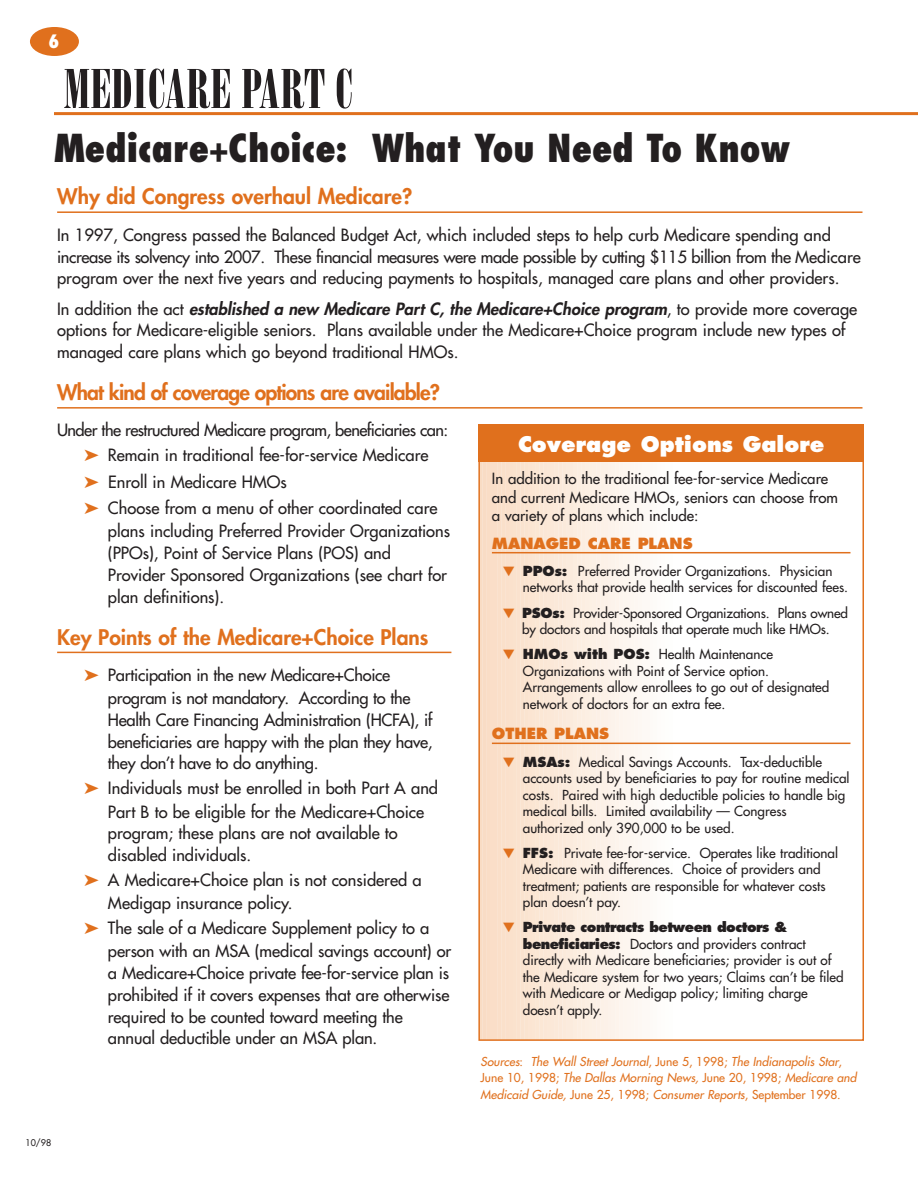
<style>
.page{position:relative;width:918px;height:1188px;background:#fff}
.page>*{position:absolute;margin:0;border:0;box-sizing:border-box;transform-origin:0 0}
.t1{font:54px "Bodoni Poster Compressed";color:#231f20}
.t2{font:800 condensed 37.5px "Futura";color:#231f20}
.t3{font:800 21px "Futura";color:#e0701d}
.t4{font:800 21px "Futura";letter-spacing:-.04em;color:#e0701d}
.t5{font:800 21px "Futura";color:#fff}
.t6{font:800 condensed 18px "Futura";color:#fff}
.t7{font:16.5px/22px "Futura";color:#231f20}
.t8{font:15px/18.6px "Futura";color:#231f20}
.t9{font:800 15px "Futura";color:#e0701d}
.t10{font:13.5px/16.5px "Futura";color:#231f20}
.t11{font:italic 12px/16.6px "Futura";color:#e0701d}
.t12{font:9px "Futura";color:#231f20}
.s1{font-weight:800;font-style:italic}
.s2{color:#e0701d}
.s3{font-weight:800}
.s4{font-style:normal}
</style>
<div class="page">
<div style="left:30px;top:27px;width:49px;height:29px;background:#e0701d;border-radius:50%"></div>
<hr style="left:54px;top:112px;width:864px;height:3px;background:#e0701d">
<hr style="left:57px;top:211px;width:805px;height:2px;background:#e0701d">
<hr style="left:57px;top:407px;width:805px;height:2px;background:#e0701d">
<hr style="left:57px;top:652px;width:394px;height:1px;background:#e0701d">
<div style="left:481px;top:459px;width:7px;height:581px;background:#f9dcc5"></div>
<div style="left:485px;top:459px;width:7px;height:581px;background:#faddc6"></div>
<div style="left:492px;top:459px;width:7px;height:581px;background:#fadec8"></div>
<div style="left:496px;top:459px;width:7px;height:581px;background:#fadfc9"></div>
<div style="left:500px;top:459px;width:7px;height:581px;background:#fae0ca"></div>
<div style="left:504px;top:459px;width:7px;height:581px;background:#fae0cb"></div>
<div style="left:511px;top:459px;width:7px;height:581px;background:#fae2cd"></div>
<div style="left:515px;top:459px;width:7px;height:581px;background:#fae2ce"></div>
<div style="left:519px;top:459px;width:7px;height:581px;background:#fae3cf"></div>
<div style="left:523px;top:459px;width:7px;height:581px;background:#fae4d0"></div>
<div style="left:530px;top:459px;width:7px;height:581px;background:#fbe6d3"></div>
<div style="left:534px;top:459px;width:7px;height:581px;background:#fbe7d4"></div>
<div style="left:538px;top:459px;width:7px;height:581px;background:#fbe7d5"></div>
<div style="left:542px;top:459px;width:7px;height:581px;background:#fbe7d6"></div>
<div style="left:549px;top:459px;width:7px;height:581px;background:#fbe8d8"></div>
<div style="left:553px;top:459px;width:7px;height:581px;background:#fbe9d9"></div>
<div style="left:557px;top:459px;width:7px;height:581px;background:#fbe9da"></div>
<div style="left:561px;top:459px;width:7px;height:581px;background:#fbeadb"></div>
<div style="left:568px;top:459px;width:7px;height:581px;background:#fbebdd"></div>
<div style="left:572px;top:459px;width:7px;height:581px;background:#fceddf"></div>
<div style="left:576px;top:459px;width:7px;height:581px;background:#fceee1"></div>
<div style="left:580px;top:459px;width:7px;height:581px;background:#fceee1"></div>
<div style="left:587px;top:459px;width:7px;height:581px;background:#fcf0e4"></div>
<div style="left:591px;top:459px;width:7px;height:581px;background:#fcf0e5"></div>
<div style="left:595px;top:459px;width:7px;height:581px;background:#fcf0e6"></div>
<div style="left:599px;top:459px;width:7px;height:581px;background:#fcf1e7"></div>
<div style="left:606px;top:459px;width:7px;height:581px;background:#fcf2ea"></div>
<div style="left:610px;top:459px;width:7px;height:581px;background:#fcf3eb"></div>
<div style="left:614px;top:459px;width:7px;height:581px;background:#fdf4ec"></div>
<div style="left:618px;top:459px;width:7px;height:581px;background:#fdf5ee"></div>
<div style="left:622px;top:459px;width:7px;height:581px;background:#fdf6ef"></div>
<div style="left:629px;top:459px;width:7px;height:581px;background:#fdf7f1"></div>
<div style="left:633px;top:459px;width:7px;height:581px;background:#fdf7f2"></div>
<div style="left:637px;top:459px;width:7px;height:581px;background:#fdf8f3"></div>
<div style="left:641px;top:459px;width:7px;height:581px;background:#fdf9f5"></div>
<div style="left:648px;top:459px;width:7px;height:581px;background:#fdfaf7"></div>
<div style="left:652px;top:459px;width:7px;height:581px;background:#fdfbf8"></div>
<div style="left:656px;top:459px;width:7px;height:581px;background:#fefcfa"></div>
<div style="left:660px;top:459px;width:7px;height:581px;background:#fefdfb"></div>
<div style="left:479px;top:425px;width:385px;height:37px;background:#e0701d"></div>
<hr style="left:492px;top:552px;width:358px;height:1px;background:#e0701d">
<hr style="left:492px;top:743px;width:358px;height:1px;background:#e0701d">
<div style="left:478px;top:425px;width:386px;height:616px;border:2px solid #e0701d"></div>
<p class="t6" style="left:48px;top:34px;width:12px">6</p>
<h1 class="t1" style="left:63px;top:69px;width:291px">MEDICARE PART C</h1>
<h2 class="t2" style="left:54px;top:132px;width:738px">Medicare+Choice: What You Need To Know</h2>
<p class="t3" style="left:57px;top:187px;width:357px">Why did Congress overhaul Medicare?</p>
<p class="t7" style="left:57px;top:225px;width:805px">In 1997, Congress passed the Balanced Budget Act, which included steps to help curb Medicare spending and increase its solvency into 2007. These financial measures were made possible by cutting $115 billion from the Medicare program over the next five years and reducing payments to hospitals, managed care plans and other providers.</p>
<p class="t7" style="left:57px;top:299px;width:802px">I n a d d i t i o n t h e a c t <span class="s1">established a new Medicare Part C, the Medicare+Choice program</span>, to p rov i d e m o re c ove ra g e options for Medicare-eligible seniors. Plans available under the Medicare+Choice program include new types of managed care plans which go beyond traditional HMOs.</p>
<p class="t4" style="left:57px;top:382px;width:384px">What kind of coverage options are available?</p>
<p class="t7" style="left:84px;top:418px;width:366px;line-height:26px;text-indent:-27px">Under the restructured Medicare program, beneficiaries can: <span class="s2">➤</span> Remain in traditional fee-for-service Medicare<br><span class="s2">➤</span> Enroll in Medicare HMOs<br><span class="s2">➤</span> Choose from a menu of other coordinated care</p>
<p class="t7" style="left:108px;top:522px;width:344px">plans including Preferred Provider Organizations (PPOs), Point of Service Plans (POS) and Provider Sponsored Organizations (see chart for plan definitions).</p>
<p class="t3" style="left:57px;top:627px;width:373px">Key Points of the Medicare+Choice Plans</p>
<p class="t7" style="left:108px;top:665px;width:326px;text-indent:-24px"><span class="s2">➤</span> Participation in the new Medicare+Choice program is not mandatory. According to the Health Care Financing Administration (HCFA), if beneficiaries are happy with the plan they have, they don’t have to do anything.</p>
<p class="t7" style="left:108px;top:778px;width:332px;text-indent:-24px"><span class="s2">➤</span> Individuals must be enrolled in both Part A and Part B to be eligible for the Medicare+Choice program; these plans are not available to disabled individuals.</p>
<p class="t7" style="left:108px;top:869px;width:315px;line-height:23.2px;text-indent:-24px"><span class="s2">➤</span> A Medicare+Choice plan is not considered a<br>Medigap insurance policy.</p>
<p class="t7" style="left:108px;top:918px;width:345px;text-indent:-24px"><span class="s2">➤</span> The sale of a Medicare Supplement policy to a person with an MSA (medical savings account) or a Medicare+Choice private fee-for-service plan is prohibited if it covers expenses that are otherwise required to be counted toward meeting the annual deductible under an MSA plan.</p>
<p class="t5" style="left:518px;top:435px;width:308px">Coverage Options Galore</p>
<p class="t8" style="left:492px;top:471px;width:348px">In addition to the traditional fee-for-service Medicare and current Medicare HMOs, seniors can choose from a variety of plans which include:</p>
<p class="t9" style="left:492px;top:537px;width:202px">MANAGED CARE PLANS</p>
<p class="t10" style="left:523px;top:564px;width:327px;text-indent:-20px"><span class="s2">▼</span> <span class="s3">PPOs:</span> Preferred Provider Organizations. Physician networks that provide health services for discounted fees.</p>
<p class="t10" style="left:503px;top:605px;width:347px;text-align:center"><span class="s2">▼</span> <span class="s3">PSOs:</span> Provider-Sponsored Organizations. Plans owned by doctors and hospitals that operate much like HMOs.</p>
<p class="t10" style="left:523px;top:647px;width:308px;text-indent:-20px"><span class="s2">▼</span> <span class="s3">HMOs with POS:</span> Health Maintenance Organizations with Point of Service option.<br>Arrangements allow enrollees to go out of designated network of doctors for an extra fee.</p>
<p class="t9" style="left:492px;top:727px;width:119px">OTHER PLANS</p>
<p class="t10" style="left:523px;top:754px;width:328px;text-indent:-20px"><span class="s2">▼</span> <span class="s3">MSAs:</span> Medical Savings Accounts. Tax-deductible accounts used by beneficiaries to pay for routine medical costs. Paired with high deductible policies to handle big medical bills. Limited availability — Congress authorized only 390,000 to be used.</p>
<p class="t10" style="left:523px;top:845px;width:317px;text-indent:-20px"><span class="s2">▼</span> <span class="s3">FFS:</span> Private fee-for-service. Operates like traditional Medicare with differences. Choice of providers and treatment; patients are responsible for whatever costs plan doesn’t pay.</p>
<p class="t10" style="left:523px;top:920px;width:322px;text-indent:-20px"><span class="s2">▼</span> <span class="s3">Private contracts between doctors &amp; beneficiaries:</span> Doctors and providers contract directly with Medicare beneficiaries; provider is out of the Medicare system for two years; Claims can’t be filed with Medicare or Medigap policy; limiting charge doesn’t apply.</p>
<p class="t11" style="left:481px;top:1054px;width:379px">Sources<span class="s4">:</span> The Wall Street Journal<span class="s4">, J u n e 5 , 1 9 9 8 ;</span> The Indianapolis Star<span class="s4">,<br>J u n e 1 0 , 1 9 9 8 ;</span> The Dallas Morning News, <span class="s4">J u n e 2 0 , 1 9 9 8 ;</span> Medicare and<br>Medicaid Guide, <span class="s4">J u n e 2 5 , 1 9 9 8 ;</span> Consumer Reports<span class="s4">, Se pte m be r 1 9 9 8 .</span></p>
<p class="t12" style="left:25px;top:1139px;width:27px">10/98</p>
</div>
